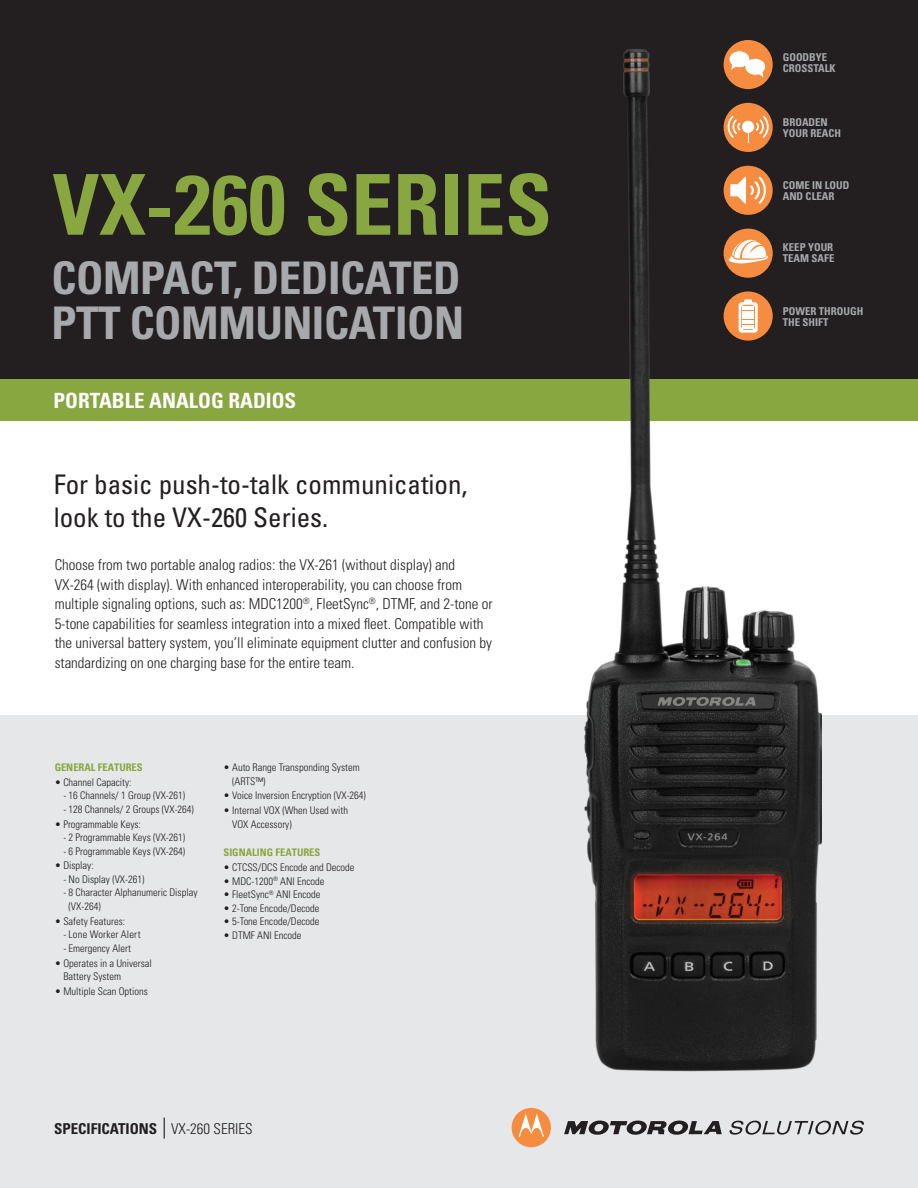
<style>
.page{position:relative;width:918px;height:1188px;background:#fff}
.page>*{position:absolute;margin:0;border:0;box-sizing:border-box;transform-origin:0 0}
.t1{font:700 condensed 84px "Univers";color:#88a740}
.t2{font:700 condensed 45px/45px "Univers";letter-spacing:-.01em;color:#a8a9ad}
.t3{font:condensed 27px/33px "Univers";color:#231f20}
.t4{font:700 condensed 21px "Univers";color:#fff}
.t5{font:300 condensed 15px/19.5px "Univers";color:#231f20}
.t6{font:700 condensed 15px "Univers";color:#231f20}
.t7{font:700 condensed 10.8px/10.8px "Univers";color:#a8a9ad}
.t8{font:300 condensed 10.5px/13.5px "Univers";color:#231f20}
.t9{font:700 condensed 10.5px "Univers";color:#88a740}
.t10{font:300 condensed 10.5px "Univers";letter-spacing:.02em;color:#231f20}
.s1{font-weight:300}
</style>
<div class="page">
<div style="left:0;top:715px;width:918px;height:473px;background:#e6e7e9"></div>
<div style="left:0;top:0;width:918px;height:379px;background:#231f20"></div>
<svg style="left:564px;top:1121px;width:158px;height:14px"></svg>
<svg style="left:512px;top:1108px;width:39px;height:39px"></svg>
<svg style="left:730px;top:1121px;width:134px;height:14px"></svg>
<svg style="left:164px;top:1118px;width:1px;height:21px"></svg>
<div style="left:0;top:379px;width:918px;height:42px;background:#88a740"></div>
<img style="left:584px;top:40px;width:238px;height:1032px">
<div style="left:724px;top:229px;width:49px;height:49px;background:#f58c3f;border-radius:50%"></div>
<svg style="left:728px;top:238px;width:40px;height:26px"></svg>
<div style="left:724px;top:291px;width:49px;height:50px;background:#f58c3f;border-radius:50%"></div>
<svg style="left:739px;top:299px;width:19px;height:34px"></svg>
<div style="left:724px;top:103px;width:49px;height:49px;background:#f58c3f;border-radius:50%"></div>
<div style="left:742px;top:121px;width:12px;height:12px;background:#fff;border-radius:50%"></div>
<svg style="left:756px;top:116px;width:13px;height:22px"></svg>
<svg style="left:727px;top:116px;width:13px;height:22px"></svg>
<div style="left:724px;top:166px;width:49px;height:49px;background:#f58c3f;border-radius:50%"></div>
<svg style="left:730px;top:177px;width:36px;height:27px"></svg>
<div style="left:724px;top:40px;width:49px;height:49px;background:#f58c3f;border-radius:50%"></div>
<svg style="left:728px;top:50px;width:38px;height:29px"></svg>
<p class="t1" style="left:53px;top:153px;width:501px">VX-260 SERIES</p>
<p class="t2" style="left:51px;top:254px;width:414px">COMPACT, DEDICATED<br>PTT COMMUNICATION</p>
<p class="t4" style="left:54px;top:388px;width:244px">PORTABLE ANALOG RADIOS</p>
<p class="t3" style="left:54px;top:467px;width:415px">For basic push-to-talk communication, look to the VX-260 Series.</p>
<p class="t5" style="left:55px;top:555px;width:440px">Choose from two portable analog radios: the VX-261 (without display) and VX-264 (with display). With enhanced interoperability, you can choose from multiple signaling options, such as: MDC1200<sup>®</sup>, FleetSync<sup>®</sup>, DTMF, and 2-tone or 5-tone capabilities for seamless integration into a mixed fleet. Compatible with the universal battery system, you’ll eliminate equipment clutter and confusion by standardizing on one charging base for the entire team.</p>
<p class="t9" style="left:55px;top:761px;width:90px">GENERAL FEATURES</p>
<p class="t8" style="left:55px;top:775px;width:78px">• Channel Capacity:</p>
<p class="t8" style="left:63px;top:789px;width:123px">- 16 Channels/ 1 Group (VX-261)</p>
<p class="t8" style="left:63px;top:802px;width:132px">- 128 Channels/ 2 Groups (VX-264)</p>
<p class="t8" style="left:55px;top:817px;width:88px">• Programmable Keys:</p>
<p class="t8" style="left:63px;top:831px;width:123px">- 2 Programmable Keys (VX-261)</p>
<p class="t8" style="left:63px;top:844px;width:123px">- 6 Programmable Keys (VX-264)</p>
<p class="t8" style="left:55px;top:859px;width:41px">• Display:</p>
<p class="t8" style="left:63px;top:872px;width:83px">- No Display (VX-261)</p>
<p class="t8" style="left:69px;top:886px;width:130px;text-indent:-5px">- 8 Character Alphanumeric Display (VX-264)</p>
<p class="t8" style="left:55px;top:914px;width:72px">• Safety Features:</p>
<p class="t10" style="left:63px;top:928px;width:79px">- Lone Worker Alert</p>
<p class="t8" style="left:63px;top:941px;width:69px">- Emergency Alert</p>
<p class="t8" style="left:63px;top:956px;width:90px;text-indent:-9px">• Operates in a Universal<br>Battery System</p>
<p class="t8" style="left:55px;top:984px;width:95px">• Multiple Scan Options</p>
<p class="t8" style="left:232px;top:761px;width:129px;text-indent:-9px">• Auto Range Transponding System (ARTS™)</p>
<p class="t8" style="left:224px;top:789px;width:144px">• Voice Inversion Encryption (VX-264)</p>
<p class="t8" style="left:232px;top:804px;width:118px;text-indent:-9px">• Internal VOX (When Used with<br>VOX Accessory)</p>
<p class="t9" style="left:224px;top:846px;width:98px">SIGNALING FEATURES</p>
<p class="t8" style="left:224px;top:860px;width:133px">• CTCSS/DCS Encode and Decode</p>
<p class="t8" style="left:224px;top:874px;width:103px">• MDC-1200<sup>®</sup> ANI Encode</p>
<p class="t8" style="left:224px;top:887px;width:98px">• FleetSync<sup>®</sup> ANI Encode</p>
<p class="t8" style="left:224px;top:901px;width:97px">• 2-Tone Encode/Decode</p>
<p class="t8" style="left:224px;top:914px;width:97px">• 5-Tone Encode/Decode</p>
<p class="t8" style="left:224px;top:928px;width:80px">• DTMF ANI Encode</p>
<p class="t6" style="left:54px;top:1120px;width:200px">SPECIFICATIONS <span class="s1">VX-260 SERIES</span></p>
<p class="t7" style="left:783px;top:52px;width:54px">GOODBYE<br>CROSSTALK</p>
<p class="t7" style="left:783px;top:117px;width:60px">BROADEN<br>YOUR REACH</p>
<p class="t7" style="left:783px;top:180px;width:68px">COME IN LOUD<br>AND CLEAR</p>
<p class="t7" style="left:783px;top:241px;width:53px">KEEP YOUR<br>TEAM SAFE</p>
<p class="t7" style="left:783px;top:305px;width:82px">POWER THROUGH<br>THE SHIFT</p>
</div>
